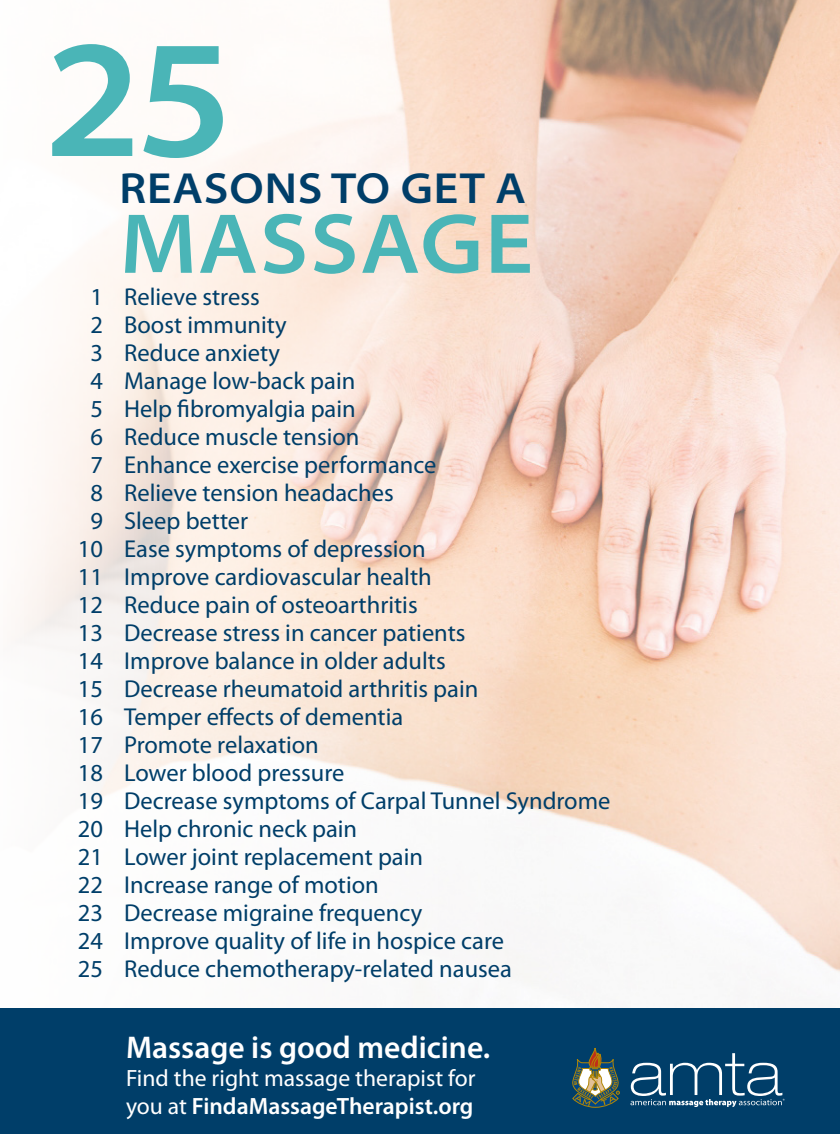
<style>
.page{position:relative;width:840px;height:1134px;background:#fff}
.page>*{position:absolute;margin:0;border:0;box-sizing:border-box;transform-origin:0 0}
.t1{font:600 semi-expanded 169.05px "Myriad Pro";color:#4ab5b7}
.t2{font:600 semi-expanded 85.75px "Myriad Pro";letter-spacing:.02em;color:#4ab5b7}
.t3{font:600 semi-expanded 43.75px "Myriad Pro";letter-spacing:.02em;color:#003e69}
.t4{font:600 31.5px "Myriad Pro";color:#fff}
.t5{font:24.5px "Myriad Pro";color:#003e69}
.t6{font:23.8px/28px "Myriad Pro";color:#fff}
.s1{font-weight:600}
</style>
<div class="page">
<img style="left:15px;top:0;width:825px;height:984px">
<div style="left:0;top:1008px;width:840px;height:126px;background:#003e69"></div>
<svg style="left:572px;top:1048px;width:48px;height:60px"></svg>
<svg style="left:630px;top:1053px;width:154px;height:54px"></svg>
<p class="t1" style="left:44px;top:5px;width:191px">25</p>
<p class="t3" style="left:119px;top:164px;width:408px">REASONS TO GET A</p>
<p class="t2" style="left:120px;top:196px;width:415px">MASSAGE</p>
<p class="t5" style="left:91px;top:283px;width:171px">1 Relieve stress</p>
<p class="t5" style="left:91px;top:311px;width:198px">2 Boost immunity</p>
<p class="t5" style="left:91px;top:339px;width:191px">3 Reduce anxiety</p>
<p class="t5" style="left:91px;top:367px;width:266px">4 Manage low-back pain</p>
<p class="t5" style="left:91px;top:395px;width:267px">5 Help fibromyalgia pain</p>
<p class="t5" style="left:91px;top:423px;width:270px">6 Reduce muscle tension</p>
<p class="t5" style="left:91px;top:451px;width:347px">7 Enhance exercise performance</p>
<p class="t5" style="left:91px;top:479px;width:305px">8 Relieve tension headaches</p>
<p class="t5" style="left:91px;top:507px;width:159px">9 Sleep better</p>
<p class="t5" style="left:78px;top:535px;width:349px">10 Ease symptoms of depression</p>
<p class="t5" style="left:78px;top:563px;width:355px">11 Improve cardiovascular health</p>
<p class="t5" style="left:78px;top:591px;width:341px">12 Reduce pain of osteoarthritis</p>
<p class="t5" style="left:78px;top:619px;width:389px">13 Decrease stress in cancer patients</p>
<p class="t5" style="left:78px;top:647px;width:369px">14 Improve balance in older adults</p>
<p class="t5" style="left:78px;top:675px;width:402px">15 Decrease rheumatoid arthritis pain</p>
<p class="t5" style="left:78px;top:703px;width:327px">16 Temper effects of dementia</p>
<p class="t5" style="left:78px;top:731px;width:242px">17 Promote relaxation</p>
<p class="t5" style="left:78px;top:759px;width:268px">18 Lower blood pressure</p>
<p class="t5" style="left:78px;top:787px;width:534px">19 Decrease symptoms of Carpal Tunnel Syndrome</p>
<p class="t5" style="left:78px;top:815px;width:281px">20 Help chronic neck pain</p>
<p class="t5" style="left:78px;top:843px;width:347px">21 Lower joint replacement pain</p>
<p class="t5" style="left:78px;top:871px;width:302px">22 Increase range of motion</p>
<p class="t5" style="left:78px;top:899px;width:346px">23 Decrease migraine frequency</p>
<p class="t5" style="left:78px;top:927px;width:428px">24 Improve quality of life in hospice care</p>
<p class="t5" style="left:78px;top:955px;width:435px">25 Reduce chemotherapy-related nausea</p>
<p class="t4" style="left:126px;top:1030px;width:366px">Massage is good medicine.</p>
<p class="t6" style="left:126px;top:1064px;width:351px">Find the right massage therapist for you at <span class="s1">FindaMassageTherapist.org</span></p>
</div>
